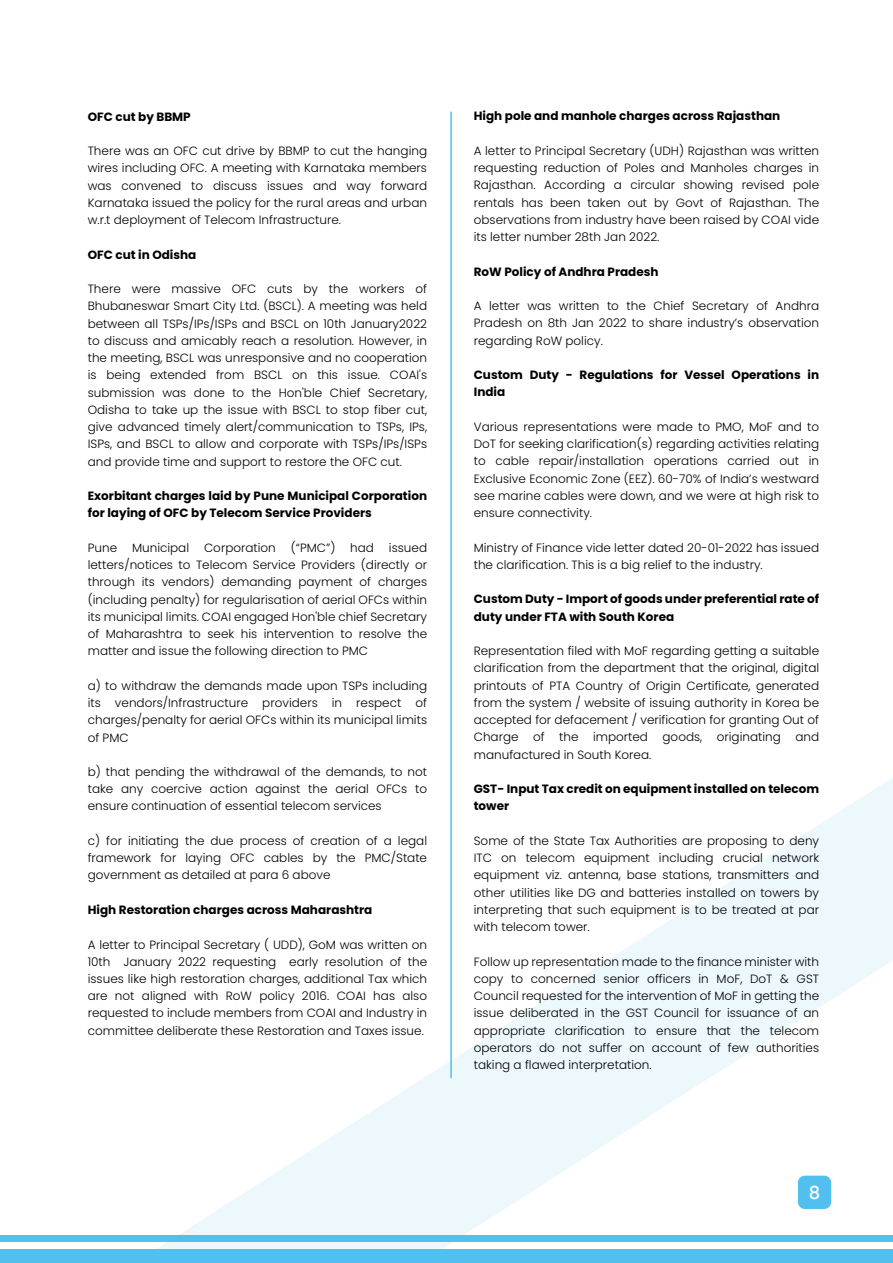
<style>
.page{position:relative;width:893px;height:1263px;background:#fff}
.page>*{position:absolute;margin:0;border:0;box-sizing:border-box;transform-origin:0 0}
.t1{font:500 18px "Poppins";color:#fff}
.t2{font:300 12px/17.2px "Poppins";color:#000;text-align:justify}
.t3{font:700 12px/17.2px "Poppins";color:#000}
</style>
<div class="page">
<div style="left:0;top:1250px;width:893px;height:13px;background:#51c0ee"></div>
<div style="left:0;top:1235px;width:893px;height:6px;background:#51c0ee"></div>
<svg style="left:135px;top:778px;width:758px;height:472px"></svg>
<div style="left:798px;top:1175px;width:33px;height:34px;background:#51c0ee;border-radius:7px"></div>
<hr style="left:450px;top:112px;width:2px;height:966px;background:#51c0ee">
<p class="t3" style="left:88px;top:108px;width:105px">OFC cut by BBMP</p>
<p class="t2" style="left:88px;top:142px;width:341px">There was an OFC cut drive by BBMP to cut the hanging wires including OFC. A meeting with Karnataka members was convened to discuss issues and way forward Karnataka issued the policy for the rural areas and urban w.r.t deployment of Telecom Infrastructure.</p>
<p class="t3" style="left:88px;top:246px;width:110px">OFC cut in Odisha</p>
<p class="t2" style="left:88px;top:280px;width:341px">There were massive OFC cuts by the workers of Bhubaneswar Smart City Ltd. (BSCL). A meeting was held between all TSPs/IPs/ISPs and BSCL on 10th January2022 to discuss and amicably reach a resolution. However, in the meeting, BSCL was unresponsive and no cooperation is being extended from BSCL on this issue. COAI's submission was done to the Hon'ble Chief Secretary, Odisha to take up the issue with BSCL to stop fiber cut, give advanced timely alert/communication to TSPs, IPs, ISPs, and BSCL to allow and corporate with TSPs/IPs/ISPs and provide time and support to restore the OFC cut.</p>
<p class="t3" style="left:88px;top:487px;width:341px">Exorbitant charges laid by Pune Municipal Corporation for laying of OFC by Telecom Service Providers</p>
<p class="t2" style="left:88px;top:539px;width:341px">Pune Municipal Corporation (“PMC”) had issued letters/notices to Telecom Service Providers (directly or through its vendors) demanding payment of charges (including penalty) for regularisation of aerial OFCs within its municipal limits. COAI engaged Hon'ble chief Secretary of Maharashtra to seek his intervention to resolve the matter and issue the following direction to PMC</p>
<p class="t2" style="left:88px;top:677px;width:341px">a) to withdraw the demands made upon TSPs including its vendors/Infrastructure providers in respect of charges/penalty for aerial OFCs within its municipal limits of PMC</p>
<p class="t2" style="left:88px;top:763px;width:341px">b) that pending the withdrawal of the demands, to not take any coercive action against the aerial OFCs to ensure continuation of essential telecom services</p>
<p class="t2" style="left:88px;top:832px;width:341px">c) for initiating the due process of creation of a legal framework for laying OFC cables by the PMC/State government as detailed at para 6 above</p>
<p class="t3" style="left:88px;top:901px;width:286px">High Restoration charges across Maharashtra</p>
<p class="t2" style="left:88px;top:936px;width:341px">A letter to Principal Secretary ( UDD), GoM was written on 10th January 2022 requesting early resolution of the issues like high restoration charges, additional Tax which are not aligned with RoW policy 2016. COAI has also requested to include members from COAI and Industry in committee deliberate these Restoration and Taxes issue.</p>
<p class="t3" style="left:474px;top:108px;width:308px">High pole and manhole charges across Rajasthan</p>
<p class="t2" style="left:474px;top:142px;width:347px">A letter to Principal Secretary (UDH) Rajasthan was written requesting reduction of Poles and Manholes charges in Rajasthan. According a circular showing revised pole rentals has been taken out by Govt of Rajasthan. The observations from industry have been raised by COAI vide its letter number 28th Jan 2022.</p>
<p class="t3" style="left:474px;top:263px;width:186px">RoW Policy of Andhra Pradesh</p>
<p class="t2" style="left:474px;top:297px;width:347px">A letter was written to the Chief Secretary of Andhra Pradesh on 8th Jan 2022 to share industry’s observation regarding RoW policy.</p>
<p class="t3" style="left:474px;top:366px;width:347px">Custom Duty - Regulations for Vessel Operations in<br>India</p>
<p class="t2" style="left:474px;top:418px;width:347px">Various representations were made to PMO, MoF and to DoT for seeking clarification(s) regarding activities relating to cable repair/installation operations carried out in Exclusive Economic Zone (EEZ). 60-70% of India’s westward see marine cables were down, and we were at high risk to ensure connectivity.</p>
<p class="t2" style="left:474px;top:539px;width:347px">Ministry of Finance vide letter dated 20-01-2022 has issued the clarification. This is a big relief to the industry.</p>
<p class="t3" style="left:474px;top:590px;width:347px">Custom Duty - Import of goods under preferential rate of duty under FTA with South Korea</p>
<p class="t2" style="left:474px;top:642px;width:347px">Representation filed with MoF regarding getting a suitable clarification from the department that the original, digital printouts of PTA Country of Origin Certificate, generated from the system / website of issuing authority in Korea be accepted for defacement / verification for granting Out of Charge of the imported goods, originating and manufactured in South Korea.</p>
<p class="t3" style="left:474px;top:780px;width:347px">GST- Input Tax credit on equipment installed on telecom tower</p>
<p class="t2" style="left:474px;top:832px;width:347px">Some of the State Tax Authorities are proposing to deny ITC on telecom equipment including crucial network equipment viz. antenna, base stations, transmitters and other utilities like DG and batteries installed on towers by interpreting that such equipment is to be treated at par with telecom tower.</p>
<p class="t2" style="left:474px;top:953px;width:347px">Follow up representation made to the finance minister with copy to concerned senior officers in MoF, DoT &amp; GST Council requested for the intervention of MoF in getting the issue deliberated in the GST Council for issuance of an appropriate clarification to ensure that the telecom operators do not suffer on account of few authorities taking a flawed interpretation.</p>
<h1 class="t1" style="left:809px;top:1182px;width:13px">8</h1>
</div>
